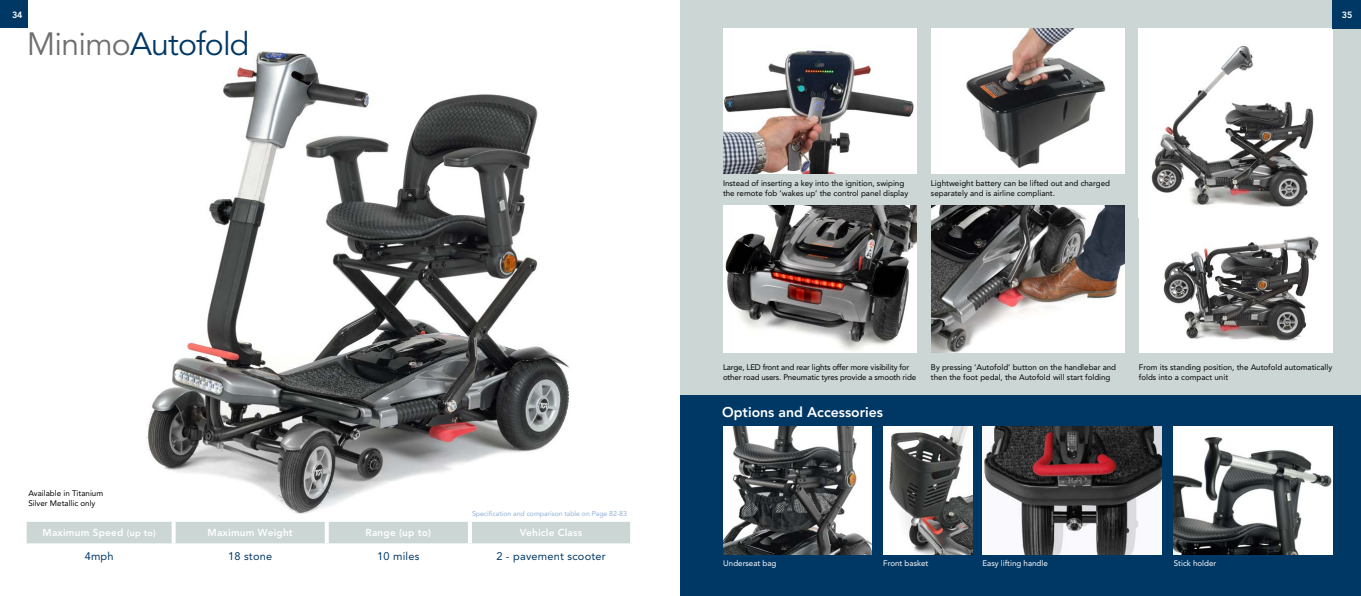
<style>
.page{position:relative;width:1361px;height:596px;background:#fff}
.page>*{position:absolute;margin:0;border:0;box-sizing:border-box;transform-origin:0 0}
.t1{font:32px "Avenir LT Pro";letter-spacing:-.025em;color:#003865}
.t2{font:800 14px "Avenir LT Pro";color:#fff}
.t3{font:11px "Avenir LT Pro";letter-spacing:.02em;color:#003865}
.t4{font:800 10px "Avenir LT Pro";letter-spacing:.02em;color:#fff}
.t5{font:800 9px "Avenir LT Pro";color:#fff}
.t6{font:8px/10px "Avenir LT Pro";color:#000}
.t7{font:8px/10px "Avenir LT Pro";letter-spacing:-.02em;color:#000}
.t8{font:8px "Avenir LT Pro";color:#fff}
.t9{font:7px "Avenir LT Pro";letter-spacing:-.01em;color:#92b2d8}
.s1{color:#706f6f}
.s2{font-size:9px}
</style>
<div class="page">
<div style="left:0;top:0;width:28px;height:28px;background:#003865"></div>
<div style="left:680px;top:0;width:681px;height:414px;background:#cbd6d5"></div>
<img style="left:146px;top:50px;width:423px;height:462px">
<div style="left:27px;top:522px;width:603px;height:21px;background:#cbd6d5"></div>
<svg style="left:172px;top:522px;width:4px;height:21px"></svg>
<hr style="left:325px;top:521px;width:4px;height:22px;background:#fff">
<hr style="left:468px;top:521px;width:4px;height:22px;background:#fff">
<svg style="left:26px;top:522px;width:1px;height:21px"></svg>
<img style="left:931px;top:205px;width:193px;height:147px">
<img style="left:931px;top:29px;width:193px;height:144px">
<img style="left:723px;top:205px;width:193px;height:147px">
<img style="left:723px;top:29px;width:193px;height:144px">
<div style="left:680px;top:395px;width:681px;height:200px;background:#003865"></div>
<div style="left:1139px;top:28px;width:193px;height:324px;background:#fff"></div>
<img style="left:1151px;top:46px;width:163px;height:161px">
<img style="left:1163px;top:236px;width:156px;height:105px">
<div style="left:1332px;top:0;width:29px;height:28px;background:#003865"></div>
<img style="left:723px;top:426px;width:148px;height:128px">
<img style="left:883px;top:426px;width:89px;height:128px">
<img style="left:983px;top:426px;width:178px;height:128px">
<img style="left:1174px;top:426px;width:158px;height:128px">
<p class="t5" style="left:12px;top:10px;width:12px">34</p>
<h1 class="t1" style="left:27px;top:25px;width:224px"><span class="s1">Minimo</span>Autofold</h1>
<p class="t6" style="left:28px;top:487px;width:76px">Available in Titanium<br>Silver Metallic only</p>
<p class="t4" style="left:43px;top:526px;width:115px">Maximum Speed <span class="s2">(up to)</span></p>
<p class="t4" style="left:208px;top:526px;width:87px">Maximum Weight</p>
<p class="t4" style="left:365px;top:526px;width:67px">Range (up to)</p>
<p class="t4" style="left:520px;top:526px;width:64px">Vehicle Class</p>
<h3 class="t3" style="left:85px;top:549px;width:30px">4mph</h3>
<h3 class="t3" style="left:228px;top:549px;width:46px">18 stone</h3>
<h3 class="t3" style="left:377px;top:549px;width:44px">10 miles</h3>
<h3 class="t3" style="left:496px;top:549px;width:111px">2 - pavement scooter</h3>
<p class="t9" style="left:472px;top:509px;width:156px">Specification and comparison table on Page 82-83</p>
<p class="t6" style="left:723px;top:178px;width:187px">Instead of inserting a key into the ignition, swiping the remote fob ‘wakes up’ the control panel display</p>
<p class="t6" style="left:931px;top:178px;width:181px">Lightweight battery can be lifted out and charged separately and is airline compliant.</p>
<p class="t5" style="left:1341px;top:10px;width:12px">35</p>
<p class="t7" style="left:723px;top:362px;width:195px">Large, LED front and rear lights offer more visibility for other road users. Pneumatic tyres provide a smooth ride</p>
<p class="t6" style="left:931px;top:362px;width:187px">By pressing ‘Autofold’ button on the handlebar and then the foot pedal, the Autofold will start folding</p>
<h2 class="t2" style="left:722px;top:403px;width:162px">Options and Accessories</h2>
<p class="t6" style="left:1139px;top:362px;width:195px">From its standing position, the Autofold automatically folds into a compact unit</p>
<p class="t8" style="left:723px;top:557px;width:55px">Underseat bag</p>
<p class="t8" style="left:883px;top:557px;width:47px">Front basket</p>
<p class="t8" style="left:982px;top:557px;width:67px">Easy lifting handle</p>
<p class="t8" style="left:1174px;top:557px;width:44px">Stick holder</p>
</div>
